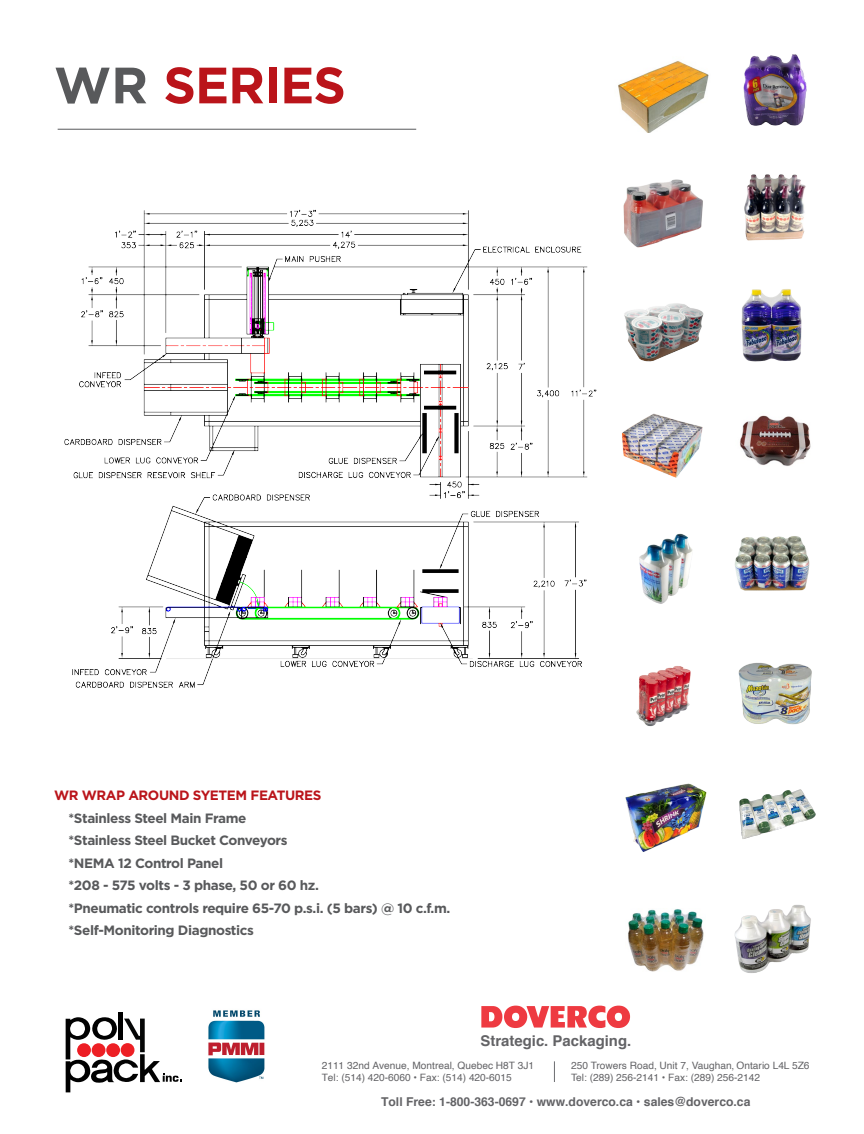
<style>
.page{position:relative;width:864px;height:1134px;background:#fff}
.page>*{position:absolute;margin:0;border:0;box-sizing:border-box;transform-origin:0 0}
.t1{font:700 51px "Gotham";letter-spacing:-.02em;color:#ba141a}
.t2{font:700 14.85px "Helvetica";color:#636366}
.t3{font:700 13.5px/22.5px "Gotham";letter-spacing:-.03em;color:#58595b}
.t4{font:700 12.15px "Helvetica";color:#636366}
.t5{font:10.2px/12.1px "Helvetica";color:#636366}
.s1{color:#58595b}
.s2{color:#ba141a}
</style>
<div class="page">
<hr style="left:119px;top:1012px;width:4px;height:28px;background:#000">
<svg style="left:66px;top:1017px;width:116px;height:75px"></svg>
<hr style="left:58px;top:129px;width:358px;height:1px;background:#58595b">
<img style="left:64px;top:209px;width:533px;height:479px">
<img style="left:208px;top:1010px;width:57px;height:73px">
<img style="left:743px;top:54px;width:64px;height:72px">
<img style="left:735px;top:536px;width:75px;height:55px">
<img style="left:741px;top:289px;width:61px;height:73px">
<img style="left:739px;top:789px;width:77px;height:50px">
<img style="left:734px;top:905px;width:77px;height:68px">
<img style="left:744px;top:174px;width:62px;height:67px">
<img style="left:738px;top:662px;width:74px;height:63px">
<img style="left:740px;top:415px;width:71px;height:51px">
<img style="left:618px;top:61px;width:91px;height:71px">
<img style="left:639px;top:533px;width:54px;height:71px">
<img style="left:624px;top:303px;width:80px;height:59px">
<img style="left:625px;top:783px;width:82px;height:69px">
<img style="left:623px;top:179px;width:80px;height:69px">
<img style="left:636px;top:666px;width:55px;height:61px">
<img style="left:621px;top:413px;width:82px;height:65px">
<img style="left:628px;top:909px;width:76px;height:63px">
<svg style="left:554px;top:1061px;width:1px;height:21px"></svg>
<svg style="left:481px;top:1006px;width:149px;height:22px"></svg>
<p class="t1" style="left:54px;top:51px;width:293px"><span class="s1">WR</span> SERIES</p>
<p class="t3" style="left:69px;top:784px;width:383px;text-indent:-15px"><span class="s2">WR WRAP AROUND SYETEM FEATURES<br></span>*Stainless Steel Main Frame<br>*Stainless Steel Bucket Conveyors<br>*NEMA 12 Control Panel<br>*208 - 575 volts - 3 phase, 50 or 60 hz.<br>*Pneumatic controls require 65-70 p.s.i. (5 bars) @ 10 c.f.m. *Self-Monitoring Diagnostics</p>
<p class="t2" style="left:481px;top:1028px;width:152px">Strategic. Packaging.</p>
<p class="t5" style="left:322px;top:1060px;width:214px">2111 32nd Avenue, Montreal, Quebec H8T 3J1<br>Tel: (514) 420-6060 • Fax: (514) 420-6015</p>
<p class="t5" style="left:571px;top:1060px;width:240px">250 Trowers Road, Unit 7, Vaughan, Ontario L4L 5Z6<br>Tel: (289) 256-2141 • Fax: (289) 256-2142</p>
<p class="t4" style="left:381px;top:1091px;width:371px">Toll Free: 1-800-363-0697 • www.doverco.ca • sales@doverco.ca</p>
</div>
